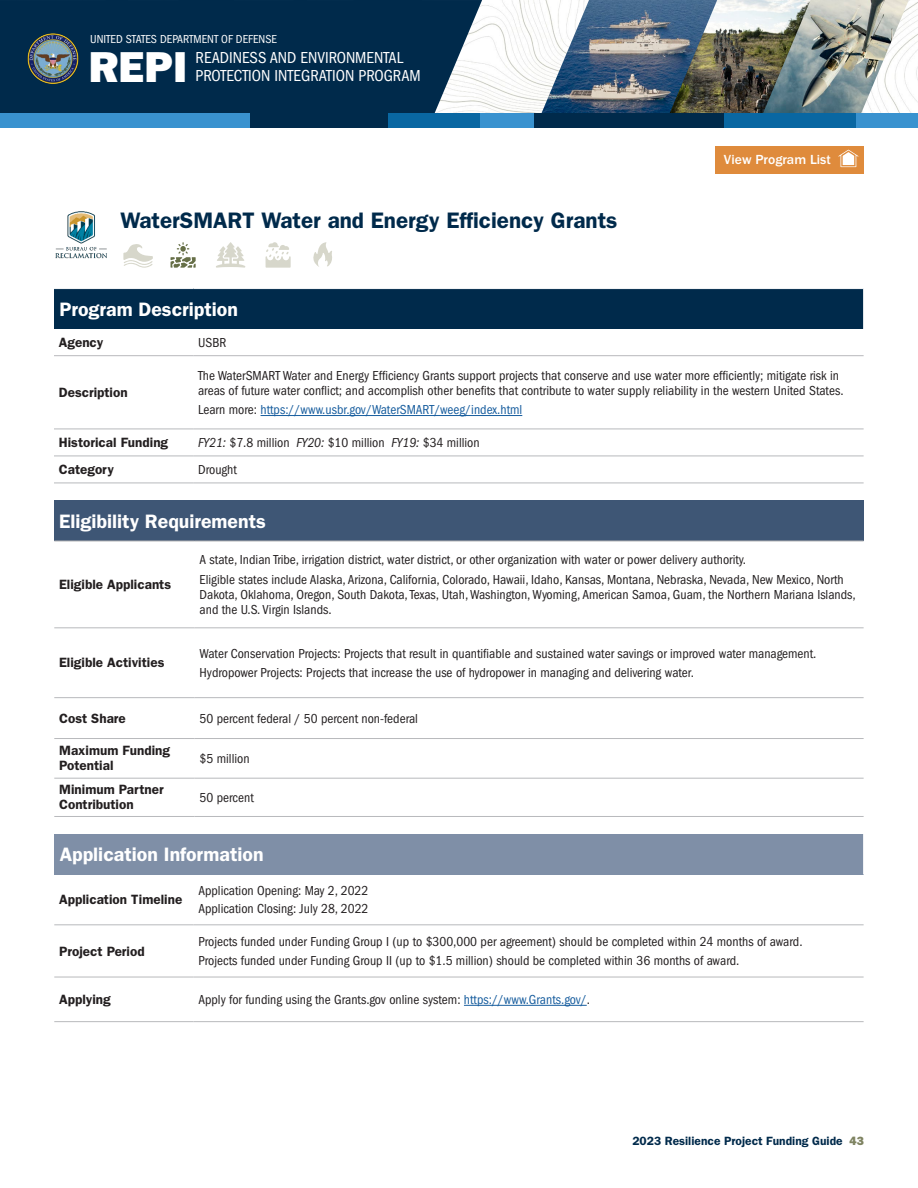
<style>
.page{position:relative;width:918px;height:1188px;background:#fff}
.page>*{position:absolute;margin:0;border:0;box-sizing:border-box;transform-origin:0 0}
.t1{font:43.5px "ITC Franklin Gothic Std Hvy";color:#fff}
.t2{font:600 22.5px "ITC Franklin Gothic Std";color:#002a4b}
.t3{font:600 19.5px "ITC Franklin Gothic Std";color:#fff}
.t4{font:condensed 16.5px/18px "ITC Franklin Gothic Std";color:#fff}
.t5{font:500 13.65px "ITC Franklin Gothic Std";color:#fff}
.table_text{font:condensed 13.5px/15px "ITC Franklin Gothic Std";color:#231f20}
.table_text-2{font:600 13.5px/15px "ITC Franklin Gothic Std";color:#231f20}
.table_text-3{font:condensed 13.5px "ITC Franklin Gothic Std";color:#175d9e}
.t6{font:600 12px "ITC Franklin Gothic Std";color:#002a4b}
.t7{font:condensed 12px "ITC Franklin Gothic Std";color:#fff}
.s1{color:#231f20}
.s2{font-style:italic}
.s3{color:#175d9e}
.s4{font-family:"ITC Franklin Gothic Std Hvy";font-weight:400;color:#7e8361}
</style>
<div class="page">
<img style="left:482px;top:0;width:436px;height:114px">
<img style="left:717px;top:0;width:43px;height:114px">
<img style="left:760px;top:0;width:149px;height:114px">
<img style="left:536px;top:0;width:181px;height:114px">
<div style="left:0;top:0;width:482px;height:114px;background:#002a4b"></div>
<img style="left:26px;top:32px;width:53px;height:53px">
<div style="left:0;top:114px;width:250px;height:14px;background:#3992cf"></div>
<div style="left:250px;top:114px;width:139px;height:14px;background:#002a4b"></div>
<div style="left:533px;top:114px;width:192px;height:14px;background:#002a4b"></div>
<div style="left:388px;top:114px;width:92px;height:14px;background:#0967a2"></div>
<div style="left:725px;top:114px;width:131px;height:14px;background:#0967a2"></div>
<div style="left:480px;top:114px;width:53px;height:14px;background:#3992cf"></div>
<div style="left:856px;top:114px;width:62px;height:14px;background:#3992cf"></div>
<img style="left:55px;top:211px;width:52px;height:48px">
<svg style="left:171px;top:242px;width:25px;height:26px"></svg>
<svg style="left:216px;top:242px;width:30px;height:26px"></svg>
<svg style="left:266px;top:242px;width:25px;height:26px"></svg>
<svg style="left:313px;top:242px;width:19px;height:25px"></svg>
<svg style="left:123px;top:244px;width:30px;height:24px"></svg>
<div style="left:54px;top:289px;width:810px;height:40px;background:#002a4b"></div>
<hr style="left:54px;top:355px;width:139px;height:1px;background:#b8b9bc">
<hr style="left:193px;top:355px;width:671px;height:1px;background:#b8b9bc">
<hr style="left:54px;top:429px;width:139px;height:1px;background:#b8b9bc">
<hr style="left:193px;top:429px;width:671px;height:1px;background:#b8b9bc">
<hr style="left:54px;top:456px;width:139px;height:1px;background:#b8b9bc">
<hr style="left:193px;top:456px;width:671px;height:1px;background:#b8b9bc">
<hr style="left:54px;top:483px;width:139px;height:1px;background:#b8b9bc">
<hr style="left:193px;top:483px;width:671px;height:1px;background:#b8b9bc">
<hr style="left:863px;top:289px;width:1px;height:40px;background:#fff">
<hr style="left:261px;top:415px;width:261px;height:1px;background:#175d9e">
<div style="left:54px;top:501px;width:810px;height:40px;background:#3e5675"></div>
<hr style="left:54px;top:541px;width:141px;height:1px;background:#a8a9ad">
<hr style="left:195px;top:541px;width:669px;height:1px;background:#a8a9ad">
<hr style="left:54px;top:627px;width:141px;height:1px;background:#b8b9bc">
<hr style="left:195px;top:627px;width:669px;height:1px;background:#b8b9bc">
<hr style="left:54px;top:697px;width:141px;height:1px;background:#b8b9bc">
<hr style="left:195px;top:697px;width:669px;height:1px;background:#b8b9bc">
<hr style="left:54px;top:738px;width:141px;height:1px;background:#b8b9bc">
<hr style="left:195px;top:738px;width:669px;height:1px;background:#b8b9bc">
<hr style="left:54px;top:778px;width:141px;height:1px;background:#b8b9bc">
<hr style="left:195px;top:778px;width:669px;height:1px;background:#b8b9bc">
<hr style="left:54px;top:816px;width:141px;height:1px;background:#b8b9bc">
<hr style="left:195px;top:816px;width:669px;height:1px;background:#b8b9bc">
<div style="left:54px;top:834px;width:810px;height:40px;background:#7f8fa7"></div>
<hr style="left:54px;top:924px;width:140px;height:1px;background:#b8b9bc">
<hr style="left:194px;top:924px;width:670px;height:1px;background:#b8b9bc">
<hr style="left:54px;top:977px;width:140px;height:1px;background:#b8b9bc">
<hr style="left:194px;top:977px;width:670px;height:1px;background:#b8b9bc">
<hr style="left:54px;top:1021px;width:140px;height:1px;background:#b8b9bc">
<hr style="left:194px;top:1021px;width:670px;height:1px;background:#b8b9bc">
<hr style="left:863px;top:834px;width:1px;height:40px;background:#fff">
<hr style="left:464px;top:1005px;width:123px;height:1px;background:#175d9e">
<div style="left:715px;top:146px;width:149px;height:27px;background:#df8b3c"></div>
<svg style="left:838px;top:149px;width:21px;height:19px"></svg>
<p class="t7" style="left:90px;top:32px;width:188px">UNITED STATES DEPARTMENT OF DEFENSE</p>
<h1 class="t1" style="left:89px;top:41px;width:100px">REPI</h1>
<p class="t4" style="left:196px;top:49px;width:227px">READINESS AND ENVIRONMENTAL<br>PROTECTION INTEGRATION PROGRAM</p>
<p class="t2" style="left:120px;top:207px;width:499px">WaterSMART Water and Energy Efficiency Grants</p>
<p class="t5" style="left:724px;top:152px;width:108px">View Program List</p>
<p class="t3" style="left:59px;top:297px;width:180px">Program Description</p>
<p class="table_text-2" style="left:59px;top:335px;width:46px">Agency</p>
<p class="table_text" style="left:198px;top:335px;width:30px">USBR</p>
<p class="table_text-2" style="left:59px;top:385px;width:70px">Description</p>
<p class="table_text" style="left:198px;top:368px;width:647px">The WaterSMART Water and Energy Efficiency Grants support projects that conserve and use water more efficiently; mitigate risk in areas of future water conflict; and accomplish other benefits that contribute to water supply reliability in the western United States.</p>
<p class="table_text-3" style="left:198px;top:402px;width:326px"><span class="s1">Learn more:</span> https://www.usbr.gov/WaterSMART/weeg/index.html</p>
<p class="table_text-2" style="left:59px;top:435px;width:111px">Historical Funding</p>
<p class="table_text" style="left:198px;top:435px;width:283px"><span class="s2">FY21:</span> $7.8 million <span class="s2">FY20:</span> $10 million <span class="s2">FY19:</span> $34 million</p>
<p class="table_text-2" style="left:59px;top:462px;width:57px">Category</p>
<p class="table_text" style="left:198px;top:462px;width:40px">Drought</p>
<p class="t3" style="left:59px;top:509px;width:208px">Eligibility Requirements</p>
<p class="table_text-2" style="left:59px;top:577px;width:114px">Eligible Applicants</p>
<p class="table_text-2" style="left:59px;top:655px;width:107px">Eligible Activities</p>
<p class="table_text" style="left:200px;top:552px;width:548px">A state, Indian Tribe, irrigation district, water district, or other organization with water or power delivery authority.</p>
<p class="table_text" style="left:200px;top:572px;width:658px">Eligible states include Alaska, Arizona, California, Colorado, Hawaii, Idaho, Kansas, Montana, Nebraska, Nevada, New Mexico, North<br>Dakota, Oklahoma, Oregon, South Dakota, Texas, Utah, Washington, Wyoming, American Samoa, Guam, the Northern Mariana Islands, and the U.S. Virgin Islands.</p>
<p class="table_text" style="left:200px;top:646px;width:618px">Water Conservation Projects: Projects that result in quantifiable and sustained water savings or improved water management.</p>
<p class="table_text" style="left:200px;top:665px;width:496px">Hydropower Projects: Projects that increase the use of hydropower in managing and delivering water.</p>
<p class="table_text-2" style="left:59px;top:711px;width:68px">Cost Share</p>
<p class="table_text" style="left:200px;top:711px;width:220px">50 percent federal / 50 percent non-federal</p>
<p class="table_text-2" style="left:59px;top:743px;width:112px">Maximum Funding<br>Potential</p>
<p class="table_text" style="left:200px;top:751px;width:52px">$5 million</p>
<p class="table_text-2" style="left:59px;top:782px;width:106px">Minimum Partner<br>Contribution</p>
<p class="table_text" style="left:200px;top:790px;width:56px">50 percent</p>
<p class="t3" style="left:60px;top:843px;width:205px">Application Information</p>
<p class="table_text-2" style="left:59px;top:892px;width:125px">Application Timeline</p>
<p class="table_text" style="left:198px;top:883px;width:171px">Application Opening: May 2, 2022</p>
<p class="table_text" style="left:198px;top:901px;width:172px">Application Closing: July 28, 2022</p>
<p class="table_text-2" style="left:59px;top:943px;width:87px">Project Period</p>
<p class="table_text" style="left:198px;top:934px;width:606px">Projects funded under Funding Group I (up to $300,000 per agreement) should be completed within 24 months of award.</p>
<p class="table_text" style="left:198px;top:953px;width:543px">Projects funded under Funding Group II (up to $1.5 million) should be completed within 36 months of award.</p>
<p class="table_text-2" style="left:59px;top:992px;width:53px">Applying</p>
<p class="table_text" style="left:198px;top:992px;width:393px">Apply for funding using the Grants.gov online system: <span class="s3">https://www.Grants.gov/</span>.</p>
<p class="t6" style="left:632px;top:1134px;width:233px">2023 Resilience Project Funding Guide <span class="s4">43</span></p>
</div>
